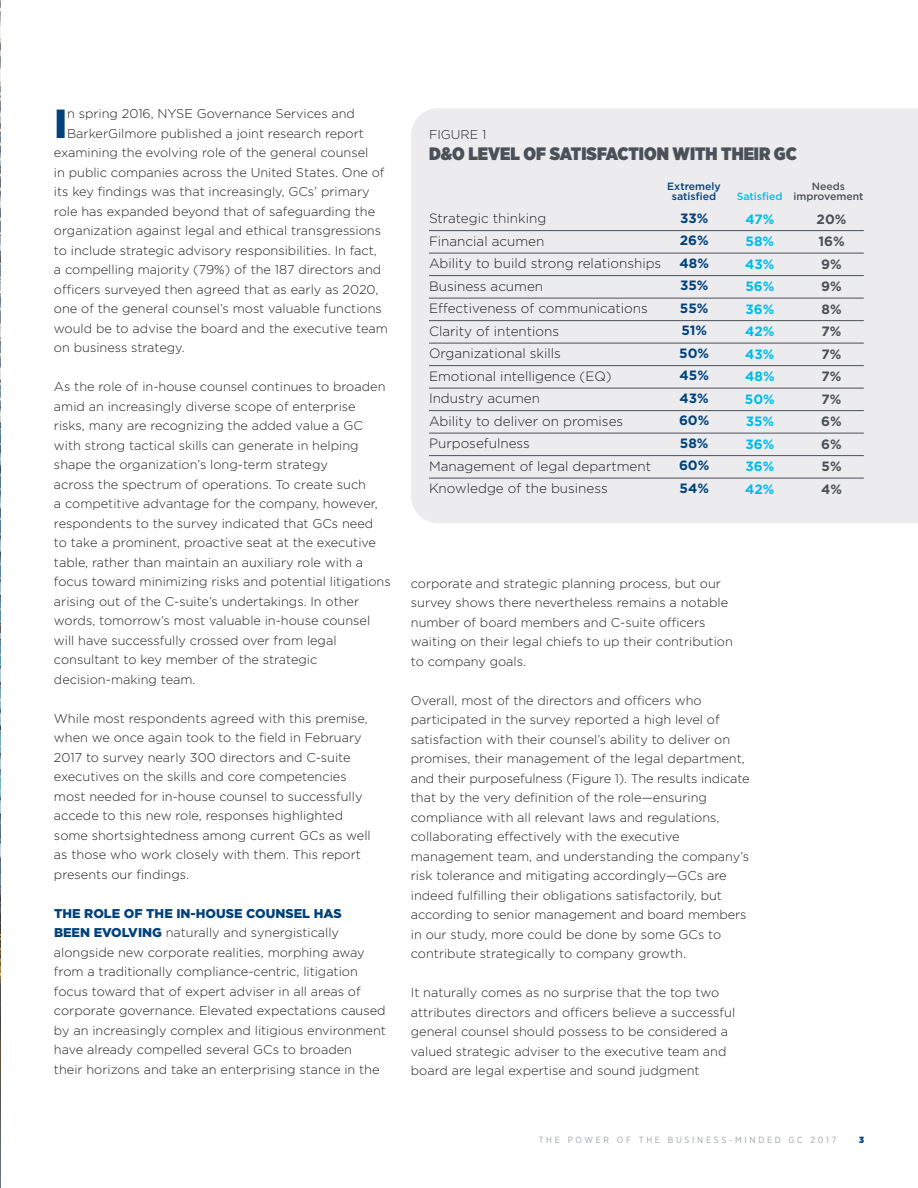
<style>
.page{position:relative;width:918px;height:1188px;background:#fff}
.page>*{position:absolute;margin:0;border:0;box-sizing:border-box;transform-origin:0 0}
.t1{font:900 40.65px "Gotham";color:#01427c}
.t2{font:900 18px "Gotham Narrow";color:#4c5159}
.t3{font:300 13.5px/22.5px "Gotham";color:#231f20}
.t4{font:700 13.5px/22.5px "Gotham";color:#01427c}
.t5{font:700 13.5px/22.5px "Gotham";color:#02bce8;text-align:justify}
.t6{font:700 13.5px/22.5px "Gotham";color:#4c5159}
.t7{font:300 12.75px/19.5px "Gotham";color:#231f20}
.t8{font:500 10.5px/10.5px "Gotham";color:#01427c;text-align:center}
.t9{font:500 10.5px/10.5px "Gotham";color:#4c5159;text-align:center}
.t10{font:500 10.5px "Gotham";color:#02bce8}
.t11{font:9px "Gotham Narrow";letter-spacing:.3em;color:#9fa3a6}
.t12{font:900 9px "Gotham Narrow";color:#01457f}
.s1{font-weight:900;color:#01427c}
</style>
<div class="page">
<img style="left:0;top:1px;width:1px;height:1186px">
<div style="left:411px;top:108px;width:507px;height:415px;background:#ececee"></div>
<hr style="left:429px;top:230px;width:435px;height:1px;background:#4c5159">
<hr style="left:429px;top:253px;width:435px;height:1px;background:#4c5159">
<hr style="left:429px;top:275px;width:435px;height:1px;background:#4c5159">
<hr style="left:429px;top:298px;width:435px;height:1px;background:#4c5159">
<hr style="left:429px;top:320px;width:435px;height:1px;background:#4c5159">
<hr style="left:429px;top:343px;width:435px;height:1px;background:#4c5159">
<hr style="left:429px;top:365px;width:435px;height:1px;background:#4c5159">
<hr style="left:429px;top:388px;width:435px;height:1px;background:#4c5159">
<hr style="left:429px;top:410px;width:435px;height:1px;background:#4c5159">
<hr style="left:429px;top:433px;width:435px;height:1px;background:#4c5159">
<hr style="left:429px;top:455px;width:435px;height:1px;background:#4c5159">
<hr style="left:429px;top:478px;width:435px;height:1px;background:#4c5159">
<h1 class="t1" style="left:54px;top:109px;width:15px">I</h1>
<p class="t7" style="left:67px;top:105px;width:289px">n spring 2016, NYSE Governance Services and</p>
<p class="t7" style="left:67px;top:125px;width:298px">BarkerGilmore published a joint research report</p>
<p class="t7" style="left:54px;top:144px;width:316px">examining the evolving role of the general counsel</p>
<p class="t7" style="left:54px;top:164px;width:332px">in public companies across the United States. One of</p>
<p class="t7" style="left:54px;top:183px;width:317px">its key findings was that increasingly, GCs’ primary</p>
<p class="t7" style="left:54px;top:203px;width:323px">role has expanded beyond that of safeguarding the</p>
<p class="t7" style="left:54px;top:222px;width:329px">organization against legal and ethical transgressions</p>
<p class="t7" style="left:54px;top:242px;width:324px">to include strategic advisory responsibilities. In fact,</p>
<p class="t7" style="left:54px;top:261px;width:329px">a compelling majority (79%) of the 187 directors and</p>
<p class="t7" style="left:54px;top:281px;width:326px">officers surveyed then agreed that as early as 2020,</p>
<p class="t7" style="left:54px;top:300px;width:329px">one of the general counsel’s most valuable functions</p>
<p class="t7" style="left:54px;top:320px;width:335px">would be to advise the board and the executive team</p>
<p class="t7" style="left:54px;top:339px;width:132px">on business strategy.</p>
<p class="t7" style="left:54px;top:378px;width:338px">As the role of in-house counsel continues to broaden amid an increasingly diverse scope of enterprise<br>risks, many are recognizing the added value a GC with strong tactical skills can generate in helping shape the organization’s long-term strategy<br>across the spectrum of operations. To create such<br>a competitive advantage for the company, however, respondents to the survey indicated that GCs need<br>to take a prominent, proactive seat at the executive table, rather than maintain an auxiliary role with a focus toward minimizing risks and potential litigations arising out of the C-suite’s undertakings. In other words, tomorrow’s most valuable in-house counsel will have successfully crossed over from legal consultant to key member of the strategic decision-making team.</p>
<p class="t7" style="left:54px;top:710px;width:318px">While most respondents agreed with this premise, when we once again took to the field in February 2017 to survey nearly 300 directors and C-suite executives on the skills and core competencies most needed for in-house counsel to successfully accede to this new role, responses highlighted some shortsightedness among current GCs as well as those who work closely with them. This report presents our findings.</p>
<p class="t7" style="left:54px;top:905px;width:334px"><span class="s1">THE ROLE OF THE IN-HOUSE COUNSEL HAS<br>BEEN EVOLVING</span> naturally and synergistically alongside new corporate realities, morphing away from a traditionally compliance-centric, litigation focus toward that of expert adviser in all areas of corporate governance. Elevated expectations caused by an increasingly complex and litigious environment have already compelled several GCs to broaden<br>their horizons and take an enterprising stance in the</p>
<p class="t7" style="left:429px;top:126px;width:59px">FIGURE 1</p>
<h2 class="t2" style="left:429px;top:148px;width:369px">D&amp;O LEVEL OF SATISFACTION WITH THEIR GC</h2>
<p class="t8" style="left:667px;top:182px;width:55px">Extremely satisfied</p>
<p class="t10" style="left:737px;top:193px;width:47px">Satisfied</p>
<p class="t9" style="left:793px;top:182px;width:72px">Needs improvement</p>
<p class="t4" style="left:679px;top:208px;width:32px">33%<br>26%<br>48%<br>35%<br>55%<br>51%<br>50%<br>45%<br>43%<br>60%<br>58%<br>60%<br>54%</p>
<p class="t5" style="left:745px;top:209px;width:31px">47% 58% 43% 56% 36% 42% 43% 48% 50% 35% 36% 36% 42%</p>
<p class="t6" style="left:817px;top:209px;width:31px">20%<br>16%<br>9%<br>9%<br>8%<br>7%<br>7%<br>7%<br>7%<br>6%<br>6%<br>5%<br>4%</p>
<p class="t3" style="left:429px;top:209px;width:234px">Strategic thinking<br>Financial acumen<br>Ability to build strong relationships<br>Business acumen<br>Effectiveness of communications<br>Clarity of intentions<br>Organizational skills<br>Emotional intelligence (EQ)<br>Industry acumen<br>Ability to deliver on promises<br>Purposefulness<br>Management of legal department<br>Knowledge of the business</p>
<p class="t7" style="left:411px;top:574px;width:323px">corporate and strategic planning process, but our survey shows there nevertheless remains a notable number of board members and C-suite officers waiting on their legal chiefs to up their contribution to company goals.</p>
<p class="t7" style="left:411px;top:691px;width:340px">Overall, most of the directors and officers who participated in the survey reported a high level of satisfaction with their counsel’s ability to deliver on promises, their management of the legal department, and their purposefulness (Figure 1). The results indicate that by the very definition of the role—ensuring compliance with all relevant laws and regulations, collaborating effectively with the executive management team, and understanding the company’s risk tolerance and mitigating accordingly—GCs are indeed fulfilling their obligations satisfactorily, but according to senior management and board members in our study, more could be done by some GCs to contribute strategically to company growth.</p>
<p class="t7" style="left:411px;top:984px;width:326px">It naturally comes as no surprise that the top two attributes directors and officers believe a successful general counsel should possess to be considered a valued strategic adviser to the executive team and board are legal expertise and sound judgment</p>
<p class="t11" style="left:539px;top:1136px;width:299px">THE POWER OF THE BUSINESS-MINDED GC 2017</p>
<p class="t12" style="left:859px;top:1136px;width:6px">3</p>
</div>
